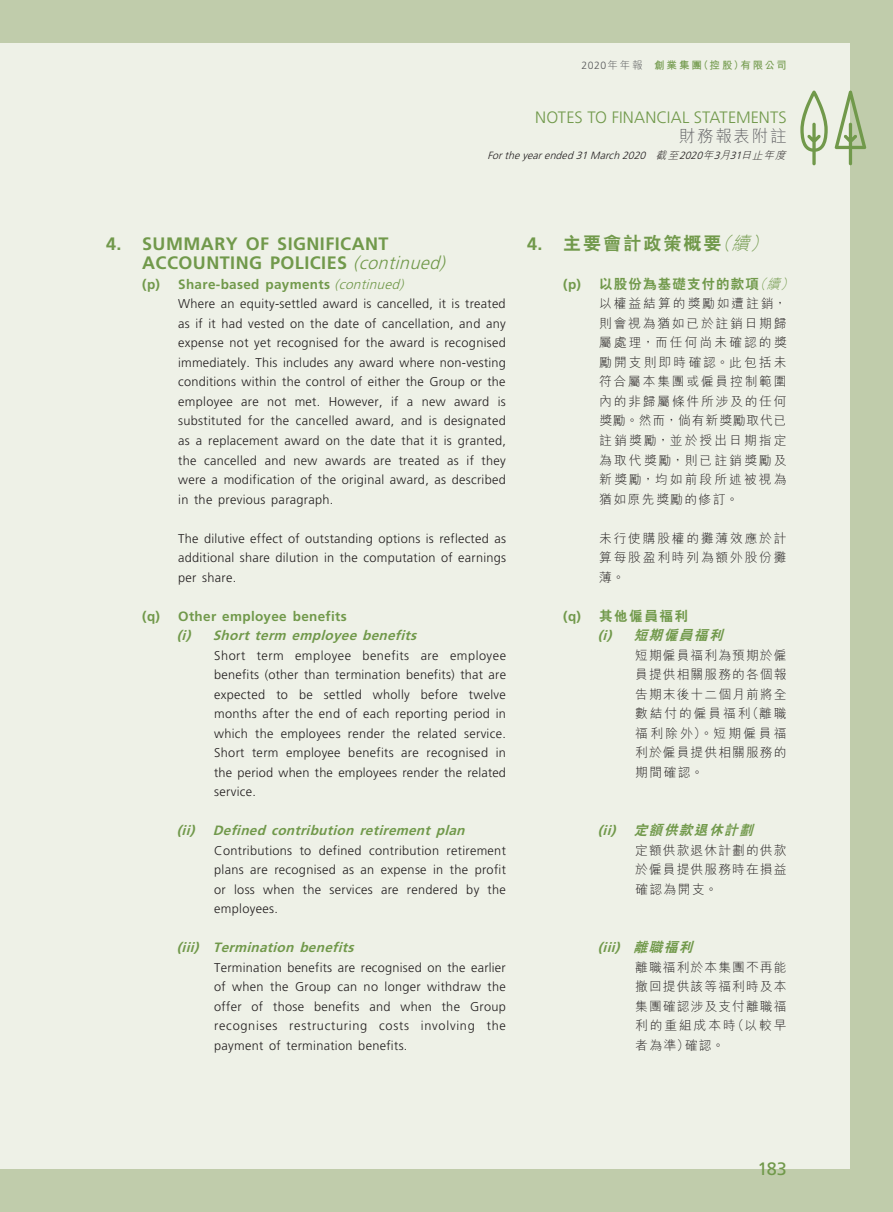
<style>
.page{position:relative;width:893px;height:1212px;background:#eef1e7}
.page>*{position:absolute;margin:0;border:0;box-sizing:border-box;transform-origin:0 0}
._03_H1{font:700 18px/19.5px "Frutiger LT Std";letter-spacing:.025em;color:#71994b}
._03_H1-2{font:800 18px "C Hei 2 HK";letter-spacing:.115em;color:#71994b}
.t1{font:18px "Frutiger LT Std";color:#71994b}
.t2{font:300 16.5px "Frutiger LT Std";letter-spacing:.01em;color:#71994b}
.t3{font:300 16.5px "M Hei HK";letter-spacing:.105em;color:#636366}
._05_____H3{font:italic 700 13.5px "Frutiger LT Std";color:#71994b}
._04___H2{font:700 13.5px "Frutiger LT Std";letter-spacing:.025em;color:#71994b}
._04___H2-2{font:800 13.5px "C Hei 2 HK";letter-spacing:.085em;color:#71994b}
._05_____H3-2{font:italic 800 13.5px "C Hei 2 HK";color:#71994b}
._14_______P6{font:300 12.75px/19.5px "Frutiger LT Std";letter-spacing:.025em;color:#231f20;text-align:justify}
._13_____P4{font:300 12.75px/19.5px "Frutiger LT Std";letter-spacing:.025em;color:#231f20;text-align:justify}
._13_____P4-2{font:300 12.75px/19.5px "M Hei HK";letter-spacing:.14em;color:#231f20;text-align:justify}
._14_______P6-2{font:300 12.75px/19.5px "M Hei HK";letter-spacing:.085em;color:#231f20;text-align:justify}
.t4{font:italic 300 10.5px "Frutiger LT Std";color:#231f20}
.t5{font:700 10.5px "M Hei HK";letter-spacing:.17em;color:#71994b}
.s1{font-family:"Frutiger LT Std";font-weight:300;color:#57585a}
.s2{font-weight:300;color:#57585a}
.s3{font-family:"M Hei HK"}
.s4{font-weight:300;font-style:italic}
.s5{font-family:"Frutiger LT Std";font-weight:700}
.s6{font-family:"M Hei HK";font-weight:300;font-style:italic}
.s7{font-family:"C Hei 2 HK";font-weight:800}
</style>
<div class="page">
<div style="left:0;top:0;width:893px;height:43px;background:#c0ccab"></div>
<div style="left:0;top:1169px;width:893px;height:43px;background:#c0ccab"></div>
<div style="left:850px;top:0;width:43px;height:1212px;background:#c0ccab"></div>
<svg style="left:835px;top:91px;width:31px;height:74px"></svg>
<svg style="left:800px;top:91px;width:28px;height:74px"></svg>
<p class="t5" style="left:582px;top:57px;width:207px"><span class="s1">2020</span><span class="s2">年年報</span> 創業集團（控股）有限公司</p>
<p class="t2" style="left:535px;top:107px;width:253px">NOTES TO FINANCIAL STATEMENTS</p>
<p class="t3" style="left:679px;top:124px;width:109px">財務報表附註</p>
<p class="t4" style="left:487px;top:150px;width:303px">Fortheyearended31March2020 <span class="s3">截至</span>2020<span class="s3">年</span>3<span class="s3">月</span>31<span class="s3">日止年度</span></p>
<p class="_03_H1" style="left:142px;top:234px;width:310px;text-indent:-36px">4. SUMMARY OF SIGNIFICANT<br>ACCOUNTING POLICIES <span class="s4">(continued)</span></p>
<p class="_04___H2" style="left:142px;top:276px;width:267px">(p) Share-based payments <span class="s4">(continued)</span></p>
<p class="_13_____P4" style="left:178px;top:294px;width:329px">Where an equity-settled award is cancelled, it is treated as if it had vested on the date of cancellation, and any expense not yet recognised for the award is recognised immediately. This includes any award where non-vesting conditions within the control of either the Group or the employee are not met. However, if a new award is substituted for the cancelled award, and is designated as a replacement award on the date that it is granted, the cancelled and new awards are treated as if they were a modification of the original award, as described in the previous paragraph.</p>
<p class="_13_____P4" style="left:178px;top:528px;width:329px">The dilutive effect of outstanding options is reflected as additional share dilution in the computation of earnings per share.</p>
<p class="_04___H2" style="left:142px;top:608px;width:206px">(q) Other employee benefits</p>
<p class="_05_____H3" style="left:177px;top:627px;width:245px">(i) Short term employee benefits</p>
<p class="_14_______P6" style="left:214px;top:645px;width:293px">Short term employee benefits are employee benefits (other than termination benefits) that are expected to be settled wholly before twelve months after the end of each reporting period in which the employees render the related service.<br>Short term employee benefits are recognised in the period when the employees render the related service.</p>
<p class="_05_____H3" style="left:177px;top:822px;width:293px">(ii) Defined contribution retirement plan</p>
<p class="_14_______P6" style="left:214px;top:840px;width:293px">Contributions to defined contribution retirement plans are recognised as an expense in the profit or loss when the services are rendered by the employees.</p>
<p class="_05_____H3" style="left:177px;top:939px;width:182px">(iii) Termination benefits</p>
<p class="_14_______P6" style="left:214px;top:957px;width:293px">Termination benefits are recognised on the earlier of when the Group can no longer withdraw the offer of those benefits and when the Group recognises restructuring costs involving the payment of termination benefits.</p>
<p class="_03_H1-2" style="left:527px;top:231px;width:248px"><span class="s5">4.</span> 主要會計政策概要<span class="s6">（續）</span></p>
<p class="_04___H2-2" style="left:563px;top:275px;width:237px"><span class="s5">(p)</span> 以股份為基礎支付的款項<span class="s6">（續）</span></p>
<p class="_13_____P4-2" style="left:599px;top:294px;width:189px">以權益結算的獎勵如遭註銷，則會視為猶如已於註銷日期歸屬處理，而任何尚未確認的獎勵開支則即時確認。此包括未符合屬本集團或僱員控制範圍內的非歸屬條件所涉及的任何獎勵。然而，倘有新獎勵取代已註銷獎勵，並於授出日期指定為取代獎勵，則已註銷獎勵及新獎勵，均如前段所述被視為猶如原先獎勵的修訂。</p>
<p class="_13_____P4-2" style="left:599px;top:528px;width:189px">未行使購股權的攤薄效應於計算每股盈利時列為額外股份攤薄。</p>
<p class="_04___H2-2" style="left:563px;top:606px;width:126px"><span class="s5">(q)</span> 其他僱員福利</p>
<p class="_05_____H3-2" style="left:598px;top:626px;width:131px"><span class="s5">(i)</span> 短期僱員福利</p>
<p class="_14_______P6-2" style="left:635px;top:645px;width:153px">短期僱員福利為預期於僱員提供相關服務的各個報告期末後十二個月前將全數結付的僱員福利（離職福利除外）。短期僱員福利於僱員提供相關服務的期間確認。</p>
<p class="_05_____H3-2" style="left:598px;top:821px;width:161px"><span class="s5">(ii)</span> 定額供款退休計劃</p>
<p class="_14_______P6-2" style="left:635px;top:840px;width:153px">定額供款退休計劃的供款於僱員提供服務時在損益確認為開支。</p>
<p class="_05_____H3" style="left:598px;top:939px;width:101px">(iii) <span class="s7">離職福利</span></p>
<p class="_14_______P6-2" style="left:635px;top:957px;width:153px">離職福利於本集團不再能撤回提供該等福利時及本集團確認涉及支付離職福利的重組成本時（以較早者為準）確認。</p>
<h1 class="t1" style="left:757px;top:1158px;width:31px">183</h1>
</div>
